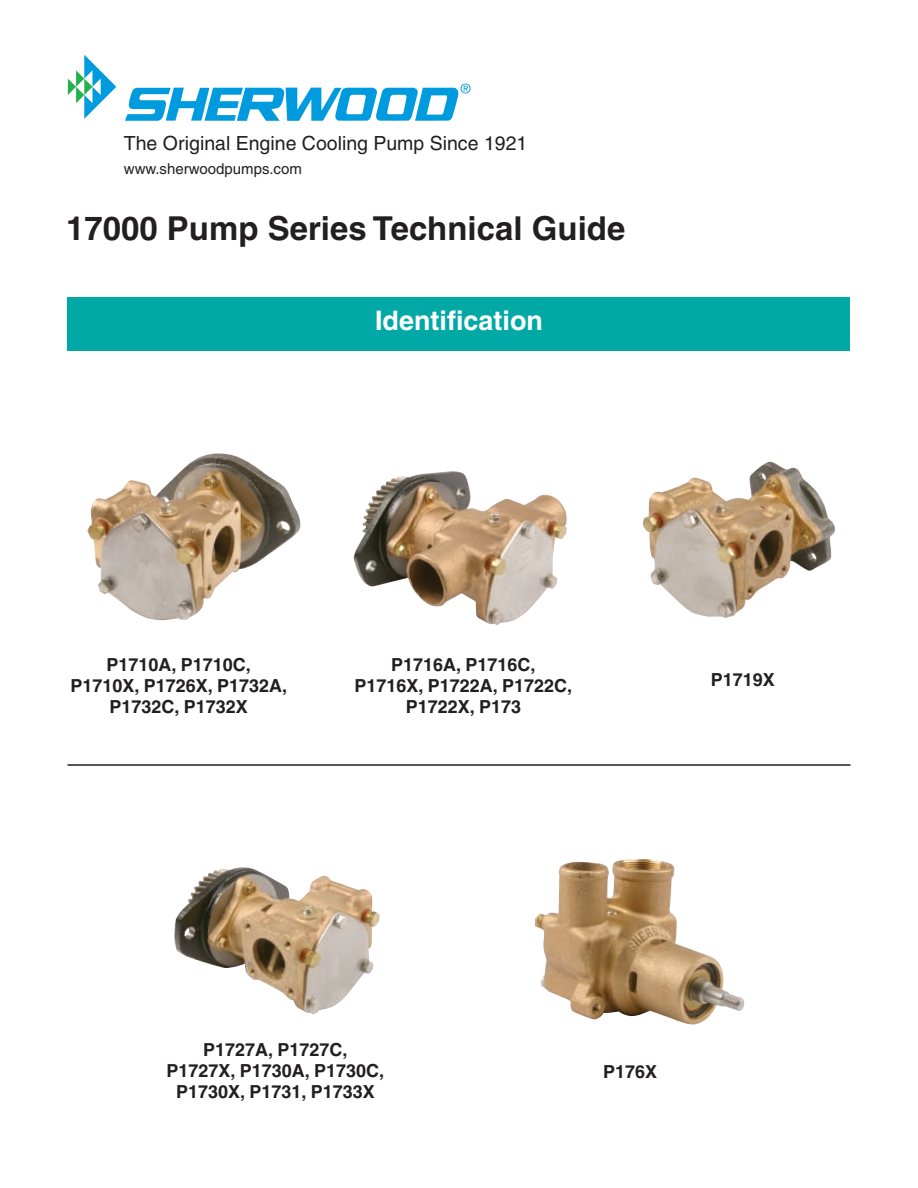
<style>
.page{position:relative;width:918px;height:1188px;background:#fff}
.page>*{position:absolute;margin:0;border:0;box-sizing:border-box;transform-origin:0 0}
.t1{font:700 33px "Helvetica";color:#231f20}
.t2{font:700 27px "Helvetica";color:#fff}
.t3{font:19.5px "Helvetica";color:#231f20}
.t4{font:700 18px/21px "Helvetica";color:#231f20;text-align:center}
.t5{font:15px "Helvetica";color:#231f20}
</style>
<div class="page">
<svg style="left:125px;top:84px;width:346px;height:37px"></svg>
<svg style="left:68px;top:55px;width:48px;height:64px"></svg>
<img style="left:353px;top:471px;width:214px;height:154px">
<img style="left:643px;top:461px;width:192px;height:157px">
<img style="left:174px;top:867px;width:206px;height:147px">
<img style="left:87px;top:453px;width:214px;height:167px">
<div style="left:68px;top:297px;width:782px;height:54px;background:#00a9a5"></div>
<hr style="left:68px;top:764px;width:782px;height:2px;background:#231f20">
<img style="left:535px;top:859px;width:210px;height:166px">
<p class="t3" style="left:124px;top:136px;width:405px">The Original Engine Cooling Pump Since 1921</p>
<p class="t5" style="left:124px;top:163px;width:179px">www.sherwoodpumps.com</p>
<h1 class="t1" style="left:66px;top:215px;width:561px">17000 Pump Series Technical Guide</h1>
<h2 class="t2" style="left:375px;top:310px;width:170px">Identification</h2>
<p class="t4" style="left:70px;top:656px;width:218px">P1710A, P1710C,<br>P1710X, P1726X, P1732A,<br>P1732C, P1732X</p>
<p class="t4" style="left:355px;top:655px;width:219px">P1716A, P1716C,<br>P1716X, P1722A, P1722C,<br>P1722X, P173</p>
<p class="t4" style="left:711px;top:671px;width:66px">P1719X</p>
<p class="t4" style="left:167px;top:1040px;width:219px">P1727A, P1727C,<br>P1727X, P1730A, P1730C,<br>P1730X, P1731, P1733X</p>
<p class="t4" style="left:603px;top:1063px;width:56px">P176X</p>
</div>
